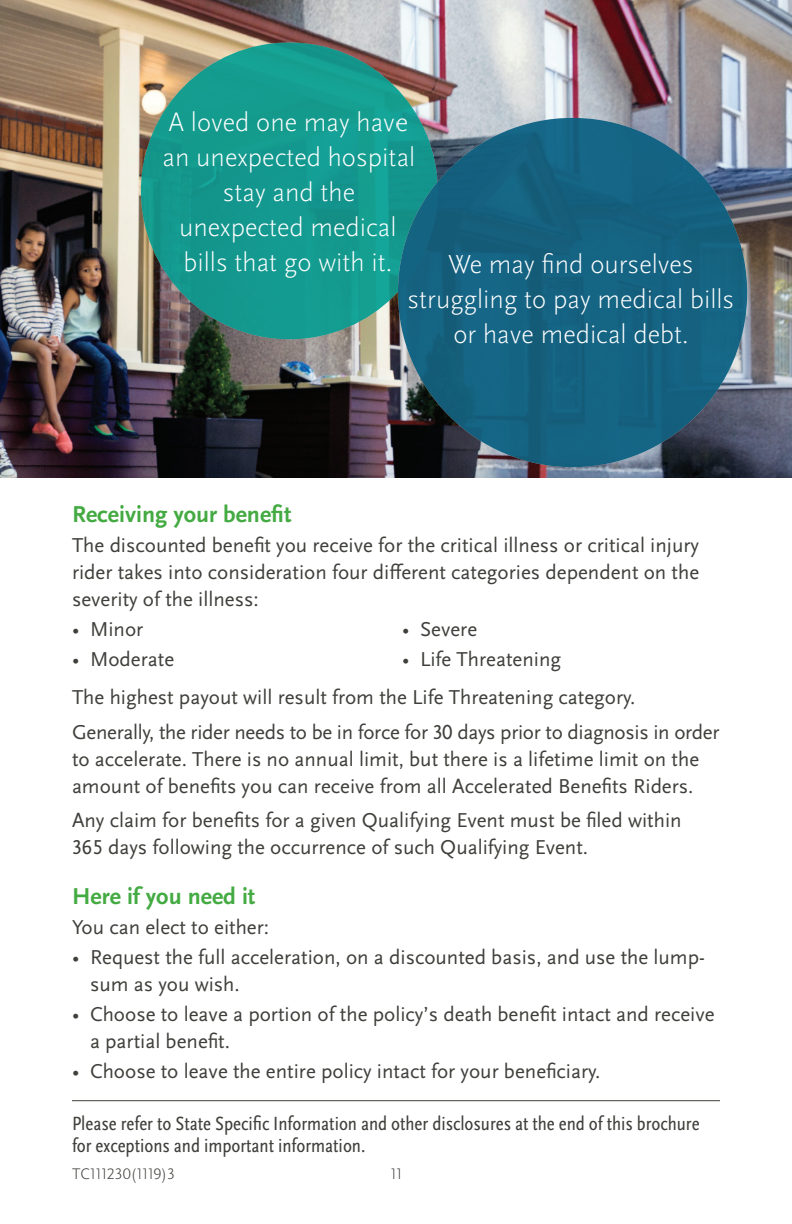
<style>
.page{position:relative;width:792px;height:1224px;background:#fff}
.page>*{position:absolute;margin:0;border:0;box-sizing:border-box;transform-origin:0 0}
.Intro_Quote_-_KO{font:300 27.2px/35px "Scala Sans OT";color:#fff;text-align:center}
.t1{font:700 24px "Scala Sans OT";color:#44aa42}
.Body{font:21px/27px "Scala Sans OT";color:#3e403b}
.Body_2_-_Before_List{font:21px/27px "Scala Sans OT";color:#3e403b;text-align:justify}
.Disclaimer_-_Consume{font:condensed 20px/22px "Scala Sans OT";color:#3e403b}
.TC_and_Cat{font:300 16px "Scala Sans OT";color:#3e403b}
</style>
<div class="page">
<img style="left:0;top:0;width:792px;height:478px">
<hr style="left:72px;top:1100px;width:648px;height:1px;background:#3e403b">
<div style="left:141px;top:42px;width:297px;height:297px;background:#149a8f;border-radius:50%"></div>
<div style="left:398px;top:118px;width:349px;height:349px;background:#156382;border-radius:50%"></div>
<p class="Intro_Quote_-_KO" style="left:163px;top:105px;width:254px">A loved one may have an unexpected hospital stay and the unexpected medical bills that go with it.</p>
<p class="Intro_Quote_-_KO" style="left:407px;top:247px;width:328px">We may find ourselves struggling to pay medical bills or have medical debt.</p>
<h3 class="t1" style="left:72px;top:500px;width:221px">Receiving your benefit</h3>
<p class="Body_2_-_Before_List" style="left:72px;top:532px;width:629px">The discounted benefit you receive for the critical illness or critical injury rider takes into consideration four different categories dependent on the severity of the illness:</p>
<p class="Body" style="left:72px;top:616px;width:73px">• Minor</p>
<p class="Body" style="left:72px;top:645px;width:104px">• Moderate</p>
<p class="Body" style="left:402px;top:616px;width:77px">• Severe</p>
<p class="Body" style="left:402px;top:645px;width:161px">• Life Threatening</p>
<p class="Body" style="left:72px;top:684px;width:565px">The highest payout will result from the Life Threatening category.</p>
<p class="Body" style="left:72px;top:718px;width:649px">Generally, the rider needs to be in force for 30 days prior to diagnosis in order to accelerate. There is no annual limit, but there is a lifetime limit on the amount of benefits you can receive from all Accelerated Benefits Riders.</p>
<p class="Body" style="left:72px;top:807px;width:611px">Any claim for benefits for a given Qualifying Event must be filed within<br>365 days following the occurrence of such Qualifying Event.</p>
<h3 class="t1" style="left:72px;top:882px;width:185px">Here if you need it</h3>
<p class="Body_2_-_Before_List" style="left:72px;top:914px;width:199px">You can elect to either:</p>
<p class="Body" style="left:90px;top:944px;width:616px;text-indent:-18px">• Request the full acceleration, on a discounted basis, and use the lump&shy;sum as you wish.</p>
<p class="Body" style="left:90px;top:1001px;width:626px;text-indent:-18px">• Choose to leave a portion of the policy’s death benefit intact and receive a partial benefit.</p>
<p class="Body" style="left:72px;top:1058px;width:530px">• Choose to leave the entire policy intact for your beneficiary.</p>
<p class="Disclaimer_-_Consume" style="left:72px;top:1112px;width:629px">Please refer to State Specific Information and other disclosures at the end of this brochure for exceptions and important information.</p>
<p class="TC_and_Cat" style="left:72px;top:1165px;width:105px">TC111230(1119)3</p>
<p class="TC_and_Cat" style="left:390px;top:1165px;width:13px">11</p>
</div>
